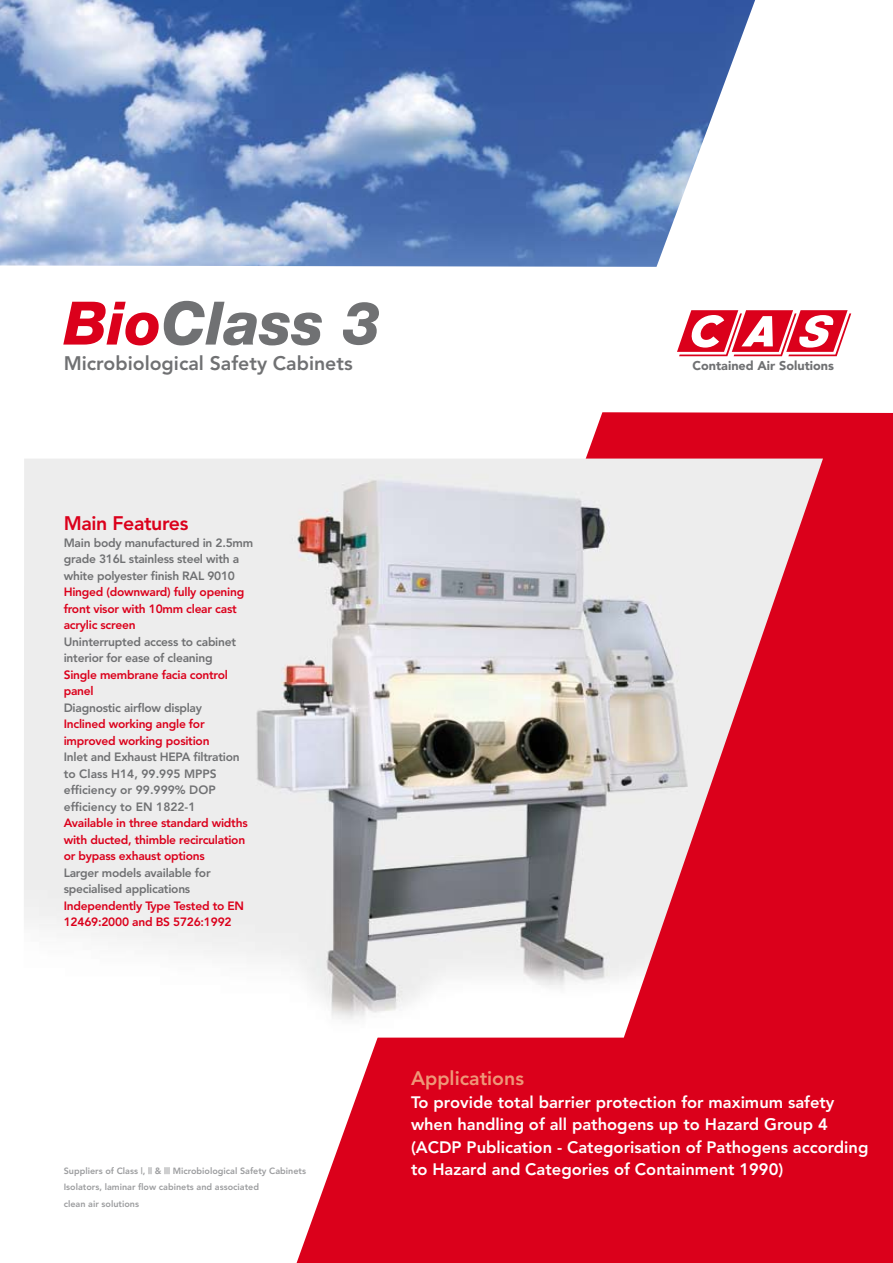
<style>
.page{position:relative;width:893px;height:1263px;background:#fff}
.page>*{position:absolute;margin:0;border:0;box-sizing:border-box;transform-origin:0 0}
.t1{font:italic 800 60px "Helvetica Neue CE";color:#707173}
.t2{font:800 19.5px "Avenir";color:#707173}
.t3{font:800 19.5px "Avenir";color:#ee9778}
.t4{font:800 19.5px "Avenir";letter-spacing:-.02em;color:#db001b}
.t5{font:800 16.5px/22.5px "Avenir";color:#fff}
.t6{font:900 12.6px "Avenir";color:#707173}
.t7{font:800 12px/16.5px "Avenir";letter-spacing:-.02em;color:#db001b}
.t8{font:800 12px/16.5px "Avenir";letter-spacing:-.02em;color:#707173}
.t9{font:800 12px/16.5px "Avenir";color:#707173}
.t10{font:800 9px/16.5px "Avenir";color:#9c9d9f}
.s1{color:#db001b}
</style>
<div class="page">
<svg style="left:677px;top:310px;width:174px;height:46px"></svg>
<svg style="left:296px;top:412px;width:597px;height:851px;background:#de1b33"></svg>
<img style="left:0;top:0;width:755px;height:267px">
<svg style="left:424px;top:434px;width:31px;height:25px"></svg>
<svg style="left:373px;top:432px;width:35px;height:27px"></svg>
<img style="left:24px;top:459px;width:799px;height:578px">
<h1 class="t1" style="left:64px;top:286px;width:318px"><span class="s1">Bio</span>Class 3</h1>
<h2 class="t2" style="left:64px;top:352px;width:290px">Microbiological Safety Cabinets</h2>
<h2 class="t4" style="left:64px;top:512px;width:126px">Main Features</h2>
<p class="t8" style="left:64px;top:534px;width:191px">Main body manufactured in 2.5mm grade 316L stainless steel with a white polyester finish RAL 9010</p>
<p class="t7" style="left:64px;top:584px;width:182px">Hinged (downward) fully opening front visor with 10mm clear cast acrylic screen</p>
<p class="t8" style="left:64px;top:633px;width:174px">Uninterrupted access to cabinet interior for ease of cleaning</p>
<p class="t7" style="left:64px;top:666px;width:166px">Single membrane facia control panel</p>
<p class="t8" style="left:64px;top:699px;width:140px">Diagnostic airflow display</p>
<p class="t7" style="left:64px;top:716px;width:147px">Inclined working angle for improved working position</p>
<p class="t9" style="left:64px;top:749px;width:177px">Inlet and Exhaust HEPA filtration to Class H14, 99.995 MPPS efficiency or 99.999% DOP efficiency to EN 1822-1</p>
<p class="t7" style="left:64px;top:815px;width:185px">Available in three standard widths with ducted, thimble recirculation or bypass exhaust options</p>
<p class="t8" style="left:64px;top:864px;width:148px">Larger models available for specialised applications</p>
<p class="t7" style="left:64px;top:897px;width:182px">Independently Type Tested to EN<br>12469:2000 and BS 5726:1992</p>
<p class="t6" style="left:692px;top:358px;width:143px">Contained Air Solutions</p>
<p class="t10" style="left:64px;top:1162px;width:244px">Suppliers of Class |, || &amp; ||| Microbiological Safety Cabinets<br>Isolators, laminar flow cabinets and associated<br>clean air solutions</p>
<h2 class="t3" style="left:411px;top:1067px;width:115px">Applications</h2>
<h3 class="t5" style="left:411px;top:1091px;width:459px">To provide total barrier protection for maximum safety when handling of all pathogens up to Hazard Group 4 (ACDP Publication - Categorisation of Pathogens according to Hazard and Categories of Containment 1990)</h3>
</div>
